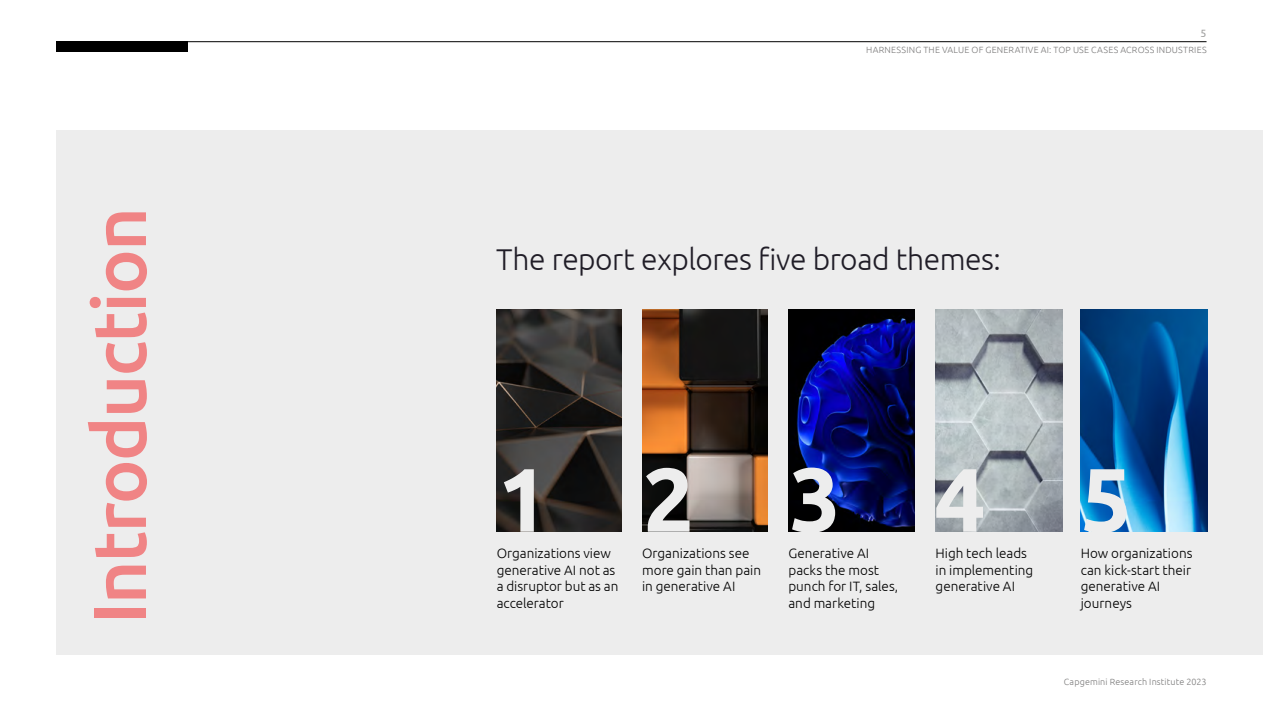
<style>
.page{position:relative;width:1263px;height:711px;background:#fff}
.page>*{position:absolute;margin:0;border:0;box-sizing:border-box;transform-origin:0 0}
.t1{font:700 90px "Ubuntu";letter-spacing:1.05em;color:#ededed}
.t2{font:500 75px "Ubuntu";letter-spacing:-.025em;color:#f08485}
.t3{font:300 30px "Ubuntu";letter-spacing:-.015em;color:#201d27}
.t4{font:300 13.5px/16.5px "Ubuntu";color:#000}
.t5{font:10.5px "Ubuntu";color:#9d9d9c}
.t6{font:300 9px "Ubuntu";letter-spacing:.02em;color:#7c7b7b}
</style>
<div class="page">
<div style="left:56px;top:130px;width:1207px;height:524px;background:#ededed"></div>
<img style="left:496px;top:309px;width:125px;height:222px">
<img style="left:642px;top:309px;width:126px;height:222px">
<img style="left:789px;top:309px;width:125px;height:222px">
<img style="left:935px;top:309px;width:127px;height:222px">
<img style="left:1081px;top:309px;width:126px;height:222px">
<div style="left:56px;top:41px;width:131px;height:11px;background:#000"></div>
<hr style="left:186px;top:41px;width:1020px;height:1px;background:#000">
<h2 class="t2" style="left:72px;top:624px;width:418px;rotate:-90deg">Introduction</h2>
<p class="t5" style="left:1200px;top:27px;width:7px">5</p>
<p class="t6" style="left:866px;top:44px;width:342px">HARNESSING THE VALUE OF GENERATIVE AI: TOP USE CASES ACROSS INDUSTRIES</p>
<h3 class="t3" style="left:496px;top:241px;width:506px">The report explores five broad themes:</h3>
<h1 class="t1" style="left:497px;top:444px;width:636px">12345</h1>
<p class="t4" style="left:497px;top:544px;width:123px">Organizations view generative AI not as a disruptor but as an accelerator</p>
<p class="t4" style="left:642px;top:544px;width:120px">Organizations see more gain than pain in generative AI</p>
<p class="t4" style="left:788px;top:544px;width:111px">Generative AI packs the most punch for IT, sales, and marketing</p>
<p class="t4" style="left:935px;top:544px;width:99px">High tech leads in implementing generative AI</p>
<p class="t4" style="left:1081px;top:544px;width:113px">How organizations can kick-start their generative AI journeys</p>
<p class="t6" style="left:1064px;top:676px;width:144px">Capgemini Research Institute 2023</p>
</div>
